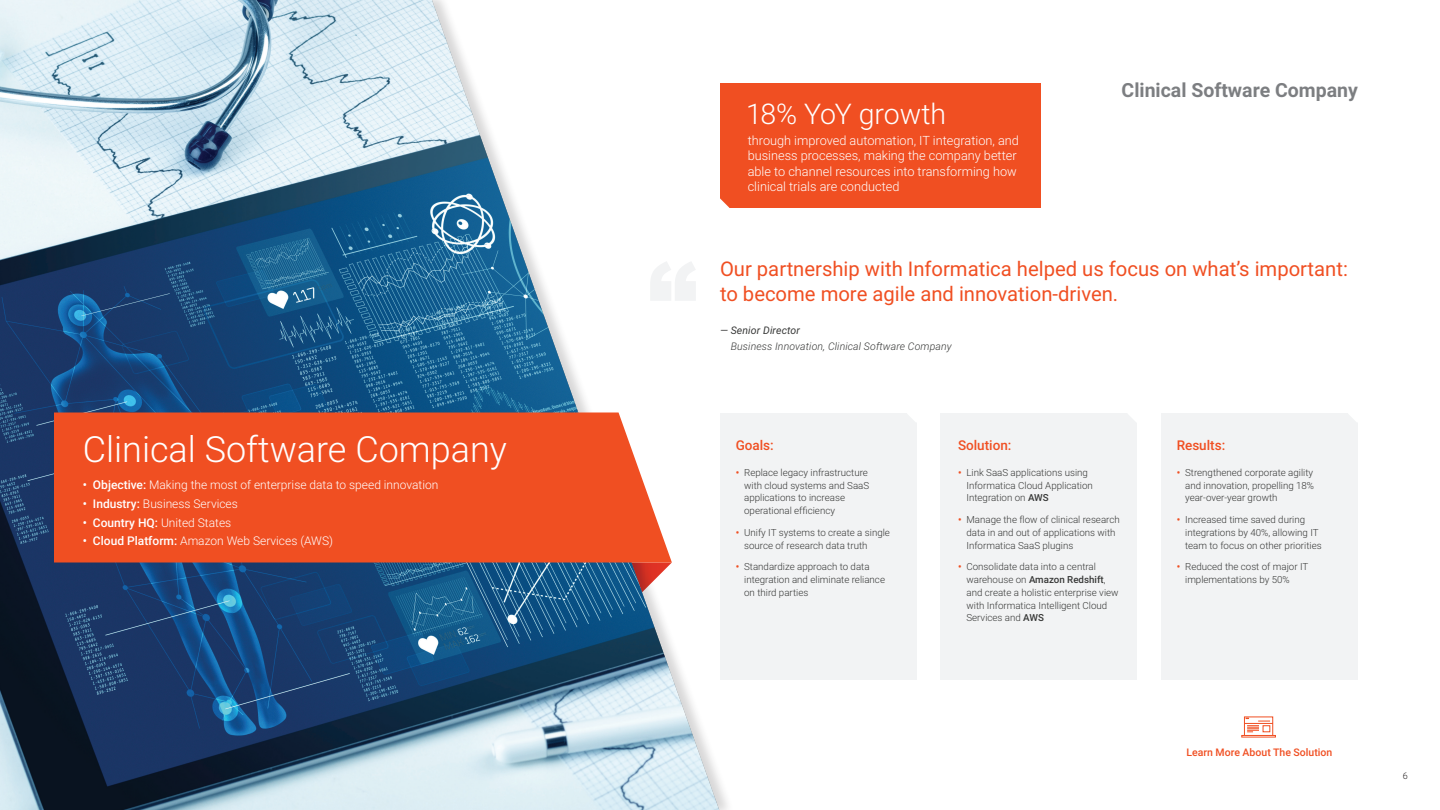
<style>
.page{position:relative;width:1440px;height:810px;background:#fff}
.page>*{position:absolute;margin:0;border:0;box-sizing:border-box;transform-origin:0 0}
.t1{font:300 36px "Roboto";color:#fff}
.t2{font:300 28.5px "Roboto";letter-spacing:-.005em;color:#fff}
.t3{font:20.25px/24.3px "Roboto";color:#f04f22}
.t4{font:700 19.5px "Roboto";color:#7c7e81}
.t5{font:500 13.5px "Roboto";color:#f04f22}
.t6{font:300 12.75px/15.3px "Roboto";color:#fff}
.t7{font:300 12px "Roboto";color:#fff}
.t8{font:italic 300 10.5px "Roboto";letter-spacing:.01em;color:#373837}
.t9{font:500 10.5px "Roboto";color:#f04f22}
.t10{font:italic 10.5px "Roboto";letter-spacing:.01em;color:#373837}
.t11{font:300 9.75px/12.8px "Roboto";color:#373837}
.t12{font:300 9px "Roboto";color:#231f20}
.s1{font-weight:500}
.s2{font-weight:700;color:#f04f22}
</style>
<div class="page">
<img style="left:0;top:0;width:719px;height:810px">
<div style="left:1161px;top:413px;width:196px;height:267px;background:#f2f3f4"></div>
<div style="left:941px;top:413px;width:196px;height:267px;background:#f2f3f4"></div>
<div style="left:720px;top:413px;width:196px;height:267px;background:#f2f3f4"></div>
<div style="left:54px;top:412px;width:618px;height:150px;background:#f04f22"></div>
<svg style="left:907px;top:413px;width:9px;height:9px"></svg>
<svg style="left:1128px;top:413px;width:9px;height:9px"></svg>
<svg style="left:1348px;top:413px;width:9px;height:9px"></svg>
<div style="left:720px;top:83px;width:320px;height:125px;background:#f04f22"></div>
<svg style="left:650px;top:261px;width:46px;height:40px"></svg>
<svg style="left:711px;top:198px;width:18px;height:19px"></svg>
<svg style="left:1244px;top:718px;width:29px;height:15px"></svg>
<div style="left:1242px;top:735px;width:34px;height:2px;background:#fff;border:1px solid #f04f22"></div>
<h1 class="t1" style="left:83px;top:424px;width:426px">Clinical Software Company</h1>
<p class="t7" style="left:83px;top:476px;width:357px"><span class="s1">• Objective:</span> Making the most of enterprise data to speed innovation</p>
<p class="t7" style="left:83px;top:495px;width:157px"><span class="s1">• Industry:</span> Business Services</p>
<p class="t7" style="left:83px;top:514px;width:150px"><span class="s1">• Country HQ:</span> United States</p>
<p class="t7" style="left:83px;top:533px;width:252px"><span class="s1">• Cloud Platform:</span> Amazon Web Services (AWS)</p>
<h2 class="t2" style="left:746px;top:94px;width:201px">18% YoY growth</h2>
<h3 class="t6" style="left:748px;top:132px;width:273px">through improved automation, IT integration, and business processes, making the company better able to channel resources into transforming how clinical trials are conducted</h3>
<h3 class="t4" style="left:1122px;top:76px;width:238px">Clinical Software Company</h3>
<h3 class="t3" style="left:720px;top:256px;width:629px">Our partnership with Informatica helped us focus on what’s important: to become more agile and innovation-driven.</h3>
<p class="t10" style="left:720px;top:323px;width:82px">— Senior Director</p>
<p class="t8" style="left:731px;top:339px;width:223px">Business Innovation, Clinical Software Company</p>
<h3 class="t5" style="left:736px;top:436px;width:40px">Goals:</h3>
<p class="t11" style="left:744px;top:466px;width:127px;text-indent:-8px"><span class="s2">•</span> Replace legacy infrastructure with cloud systems and SaaS applications to increase operational efficiency</p>
<p class="t11" style="left:744px;top:526px;width:147px;text-indent:-8px"><span class="s2">•</span> Unify IT systems to create a single source of research data truth</p>
<p class="t11" style="left:744px;top:560px;width:142px;text-indent:-8px"><span class="s2">•</span> Standardize approach to data integration and eliminate reliance on third parties</p>
<h3 class="t5" style="left:958px;top:436px;width:55px">Solution:</h3>
<p class="t11" style="left:966px;top:466px;width:128px;text-indent:-8px"><span class="s2">•</span> Link SaaS applications using<br>Informatica Cloud Application<br>Integration on <span class="s1">AWS</span></p>
<p class="t11" style="left:966px;top:513px;width:155px;text-indent:-8px"><span class="s2">•</span> Manage the flow of clinical research data in and out of applications with<br>Informatica SaaS plugins</p>
<p class="t11" style="left:966px;top:560px;width:154px;text-indent:-8px"><span class="s2">•</span> Consolidate data into a central warehouse on <span class="s1">Amazon Redshift</span>, and create a holistic enterprise view with Informatica Intelligent Cloud<br>Services and <span class="s1">AWS</span></p>
<h3 class="t5" style="left:1177px;top:436px;width:50px">Results:</h3>
<p class="t11" style="left:1185px;top:466px;width:131px;text-align:justify;text-indent:-8px"><span class="s2">•</span> Strengthened corporate agility and innovation, propelling 18% year-over-year growth</p>
<p class="t11" style="left:1185px;top:513px;width:138px;text-indent:-8px"><span class="s2">•</span> Increased time saved during integrations by 40%, allowing IT team to focus on other priorities</p>
<p class="t11" style="left:1185px;top:560px;width:125px;text-indent:-8px"><span class="s2">•</span> Reduced the cost of major IT implementations by 50%</p>
<p class="t9" style="left:1186px;top:745px;width:147px">Learn More About The Solution</p>
<p class="t12" style="left:1403px;top:770px;width:6px">6</p>
</div>
